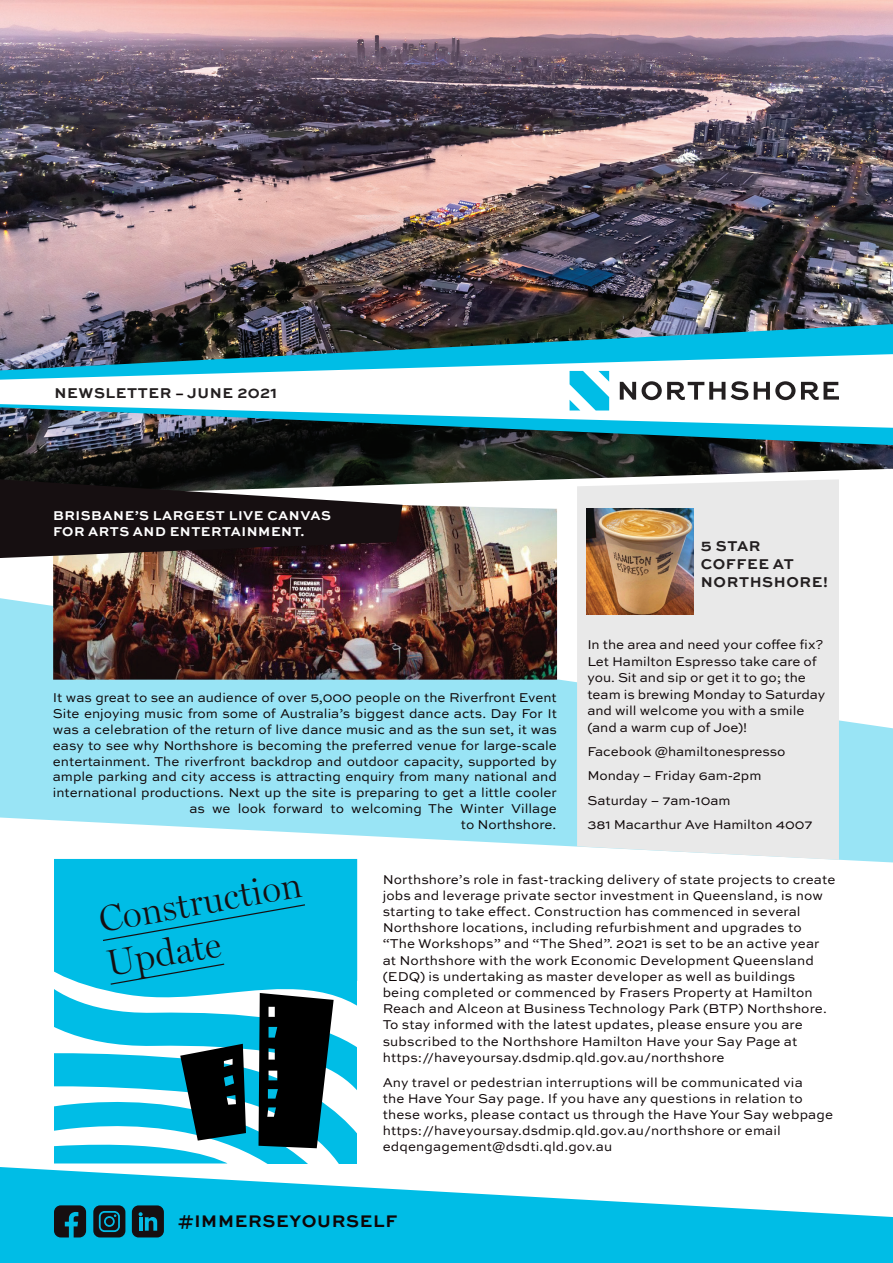
<style>
.page{position:relative;width:893px;height:1263px;background:#fff}
.page>*{position:absolute;margin:0;border:0;box-sizing:border-box;transform-origin:0 0}
.t1{font:300 36.9px "Miller Display";color:#160f11}
.t2{font:700 17.7px "Sweet Sans";letter-spacing:.04em;color:#0e0607}
.t3{font:700 15px/18px "Sweet Sans";letter-spacing:.04em;color:#231f20}
.t4{font:13.5px/16.2px "Sweet Sans";color:#0e0607}
.t5{font:700 13.5px/16.2px "Sweet Sans";letter-spacing:.04em;color:#fff}
.s1{font-size:13.5px;color:#0e0607}
</style>
<div class="page">
<svg style="left:54px;top:985px;width:303px;height:178px"></svg>
<svg style="left:54px;top:993px;width:281px;height:170px"></svg>
<div style="left:54px;top:862px;width:303px;height:123px;background:#00bde6"></div>
<svg style="left:0;top:598px;width:893px;height:264px;fill:#99e4f5"></svg>
<div style="left:577px;top:497px;width:262px;height:363px;background:#e9e9e9"></div>
<img style="left:587px;top:508px;width:106px;height:107px">
<img style="left:0;top:0;width:893px;height:497px">
<img style="left:0;top:324px;width:893px;height:121px">
<svg style="left:0;top:354px;width:893px;height:74px"></svg>
<svg style="left:620px;top:382px;width:16px;height:18px"></svg>
<svg style="left:731px;top:381px;width:17px;height:19px"></svg>
<svg style="left:754px;top:381px;width:41px;height:19px"></svg>
<svg style="left:642px;top:381px;width:83px;height:19px"></svg>
<svg style="left:801px;top:382px;width:38px;height:18px"></svg>
<svg style="left:570px;top:371px;width:39px;height:39px"></svg>
<img style="left:53px;top:505px;width:504px;height:175px">
<svg style="left:0;top:1167px;width:893px;height:96px;fill:#00bde6"></svg>
<div style="left:93px;top:1205px;width:32px;height:32px;background:#160f11;border-radius:7px"></div>
<svg style="left:99px;top:1211px;width:21px;height:21px"></svg>
<svg style="left:54px;top:1205px;width:32px;height:32px"></svg>
<div style="left:132px;top:1205px;width:32px;height:32px;background:#160f11;border-radius:7px"></div>
<svg style="left:139px;top:1212px;width:18px;height:19px"></svg>
<svg style="left:0;top:479px;width:403px;height:79px;background:#2c2526"></svg>
<p class="t3" style="left:55px;top:384px;width:224px">NEWSLETTER <span class="s1">–</span> JUNE 2021</p>
<p class="t5" style="left:53px;top:508px;width:279px">BRISBANE’S LARGEST LIVE CANVAS<br>FOR ARTS AND ENTERTAINMENT.</p>
<p class="t4" style="left:53px;top:690px;width:506px;text-align:right">It was great to see an audience of over 5,000 people on the Riverfront Event Site enjoying music from some of Australia’s biggest dance acts. Day For It was a celebration of the return of live dance music and as the sun set, it was easy to see why Northshore is becoming the preferred venue for large-scale entertainment. The riverfront backdrop and outdoor capacity, supported by ample parking and city access is attracting enquiry from many national and international productions. Next up the site is preparing to get a little cooler as we look forward to welcoming The Winter Village<br>to Northshore.</p>
<p class="t3" style="left:701px;top:538px;width:129px">5 STAR<br>COFFEE AT<br>NORTHSHORE!</p>
<p class="t4" style="left:587px;top:637px;width:240px">In the area and need your coffee fix?<br>Let Hamilton Espresso take care of you. Sit and sip or get it to go; the team is brewing Monday to Saturday and will welcome you with a smile (and a warm cup of Joe)!</p>
<p class="t4" style="left:587px;top:744px;width:200px">Facebook @hamiltonespresso</p>
<p class="t4" style="left:587px;top:768px;width:176px">Monday – Friday 6am-2pm</p>
<p class="t4" style="left:587px;top:792px;width:145px">Saturday – 7am-10am</p>
<p class="t4" style="left:587px;top:817px;width:227px">381 Macarthur Ave Hamilton 4007</p>
<p class="t1" style="left:95px;top:898px;width:207px;rotate:-10deg">Construction</p>
<p class="t1" style="left:103px;top:941px;width:117px;rotate:-10deg">Update</p>
<p class="t4" style="left:383px;top:871px;width:454px">Northshore’s role in fast-tracking delivery of state projects to create jobs and leverage private sector investment in Queensland, is now starting to take effect. Construction has commenced in several Northshore locations, including refurbishment and upgrades to “The Workshops” and “The Shed”. 2021 is set to be an active year at Northshore with the work Economic Development Queensland (EDQ) is undertaking as master developer as well as buildings being completed or commenced by Frasers Property at Hamilton Reach and Alceon at Business Technology Park (BTP) Northshore.<br>To stay informed with the latest updates, please ensure you are subscribed to the Northshore Hamilton Have your Say Page at https://haveyoursay.dsdmip.qld.gov.au/northshore</p>
<p class="t4" style="left:383px;top:1074px;width:452px">Any travel or pedestrian interruptions will be communicated via<br>the Have Your Say page. If you have any questions in relation to these works, please contact us through the Have Your Say webpage https://haveyoursay.dsdmip.qld.gov.au/northshore or email edqengagement@dsdti.qld.gov.au</p>
<p class="t2" style="left:178px;top:1210px;width:220px">#IMMERSEYOURSELF</p>
</div>
